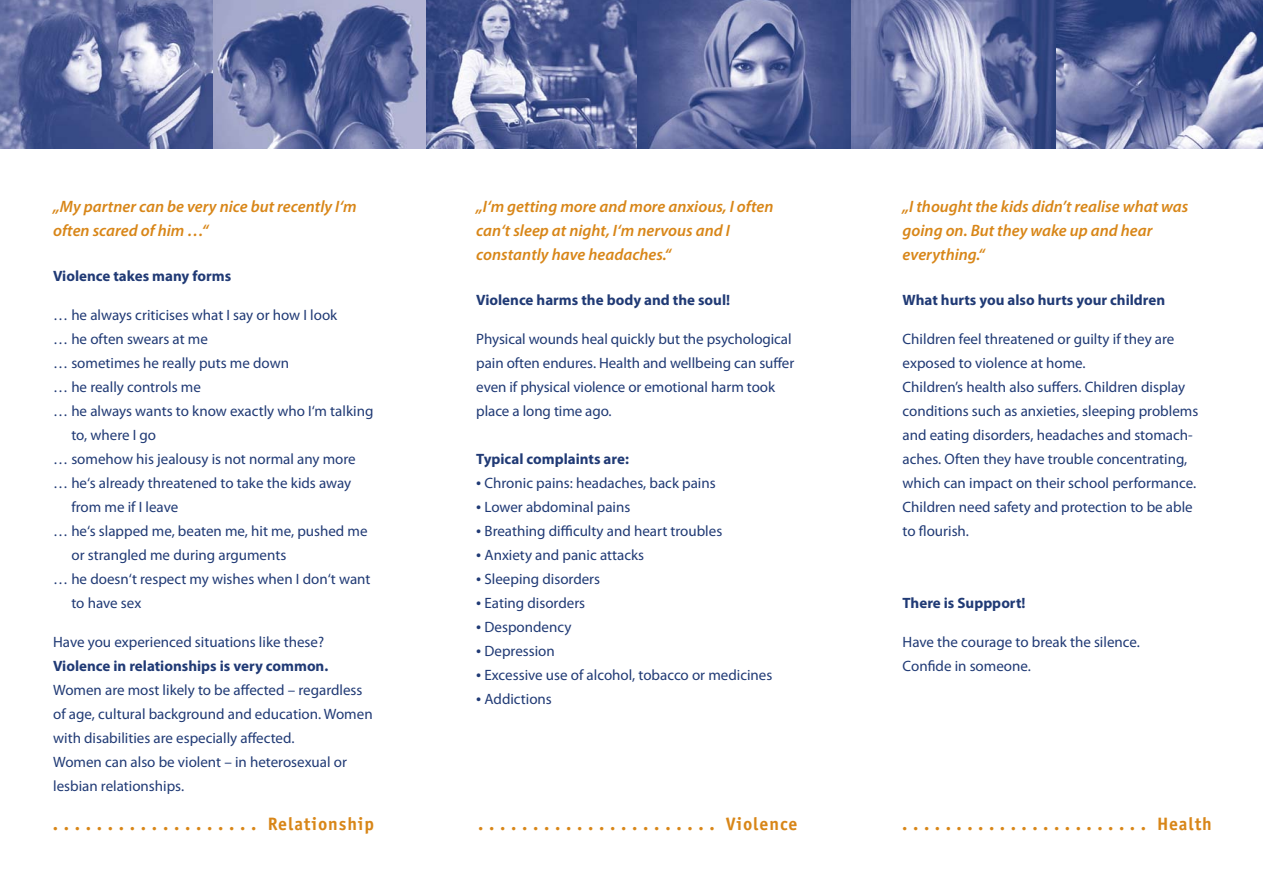
<style>
.page{position:relative;width:1263px;height:893px;background:#fff}
.page>*{position:absolute;margin:0;border:0;box-sizing:border-box;transform-origin:0 0}
.t1{font:700 18px "Officina Sans Std";letter-spacing:.05em;color:#d88618}
.t2{font:italic 600 16.5px/24px "Myriad Pro";color:#d88618}
.t3{font:15px/24px "Myriad Pro";color:#203a75}
.t4{font:700 15px "Myriad Pro";color:#203a75}
.s1{font-size:18px}
</style>
<div class="page">
<img style="left:425px;top:0;width:632px;height:149px">
<svg style="left:213px;top:0;width:212px;height:149px;background:#6d77a6"></svg>
<svg style="left:1057px;top:0;width:206px;height:149px;background:#616e9e"></svg>
<svg style="left:638px;top:0;width:212px;height:149px;background:#5a679a"></svg>
<svg style="left:0;top:0;width:213px;height:149px;background:#6874a3"></svg>
<p class="t2" style="left:53px;top:194px;width:305px">„My partner can be very nice but recently I‘m often scared of him …“</p>
<p class="t4" style="left:53px;top:266px;width:180px">Violence takes many forms</p>
<p class="t3" style="left:53px;top:303px;width:286px">… he always criticises what I say or how I look</p>
<p class="t3" style="left:53px;top:327px;width:156px">… he often swears at me</p>
<p class="t3" style="left:53px;top:351px;width:237px">… sometimes he really puts me down</p>
<p class="t3" style="left:53px;top:375px;width:149px">… he really controls me</p>
<p class="t3" style="left:53px;top:399px;width:322px">… he always wants to know exactly who I‘m talking</p>
<p class="t3" style="left:71px;top:423px;width:86px">to, where I go</p>
<p class="t3" style="left:53px;top:447px;width:304px">… somehow his jealousy is not normal any more</p>
<p class="t3" style="left:53px;top:471px;width:300px">… he‘s already threatened to take the kids away</p>
<p class="t3" style="left:71px;top:495px;width:108px">from me if I leave</p>
<p class="t3" style="left:53px;top:519px;width:316px">… he‘s slapped me, beaten me, hit me, pushed me</p>
<p class="t3" style="left:71px;top:543px;width:216px">or strangled me during arguments</p>
<p class="t3" style="left:53px;top:567px;width:319px">… he doesn‘t respect my wishes when I don‘t want</p>
<p class="t3" style="left:71px;top:591px;width:71px">to have sex</p>
<p class="t3" style="left:53px;top:630px;width:272px">Have you experienced situations like these?</p>
<p class="t4" style="left:53px;top:656px;width:277px">Violence in relationships is very common.</p>
<p class="t3" style="left:53px;top:678px;width:321px">Women are most likely to be affected – regardless of age, cultural background and education. Women with disabilities are especially affected.<br>Women can also be violent – in heterosexual or lesbian relationships.</p>
<p class="t1" style="left:53px;top:813px;width:323px">. . . . . . . . . . . . . . . . . . . Relationship</p>
<p class="t1" style="left:478px;top:813px;width:321px">. . . . . . . . . . . . . . . . . . . . . . Violence</p>
<p class="t1" style="left:902px;top:813px;width:311px">. . . . . . . . . . . . . . . . . . . . . . . Health</p>
<p class="t2" style="left:476px;top:194px;width:299px">„I‘m getting more and more anxious, I often can‘t sleep at night, I‘m nervous and I constantly have headaches.“</p>
<p class="t4" style="left:476px;top:290px;width:255px">Violence harms the body and the soul!</p>
<p class="t3" style="left:476px;top:327px;width:319px">Physical wounds heal quickly but the psychological pain often endures. Health and wellbeing can suffer even if physical violence or emotional harm took place a long time ago.</p>
<p class="t4" style="left:476px;top:449px;width:154px">Typical complaints are:</p>
<p class="t3" style="left:476px;top:471px;width:241px"><span class="s1">•</span> Chronic pains: headaches, back pains</p>
<p class="t3" style="left:476px;top:495px;width:156px"><span class="s1">•</span> Lower abdominal pains</p>
<p class="t3" style="left:476px;top:519px;width:248px"><span class="s1">•</span> Breathing difficulty and heart troubles</p>
<p class="t3" style="left:476px;top:543px;width:169px"><span class="s1">•</span> Anxiety and panic attacks</p>
<p class="t3" style="left:476px;top:567px;width:125px"><span class="s1">•</span> Sleeping disorders</p>
<p class="t3" style="left:476px;top:591px;width:110px"><span class="s1">•</span> Eating disorders</p>
<p class="t3" style="left:476px;top:615px;width:97px"><span class="s1">•</span> Despondency</p>
<p class="t3" style="left:476px;top:639px;width:80px"><span class="s1">•</span> Depression</p>
<p class="t3" style="left:476px;top:663px;width:298px"><span class="s1">•</span> Excessive use of alcohol, tobacco or medicines</p>
<p class="t3" style="left:476px;top:687px;width:77px"><span class="s1">•</span> Addictions</p>
<p class="t2" style="left:902px;top:194px;width:287px">„I thought the kids didn’t realise what was going on. But they wake up and hear everything.“</p>
<p class="t4" style="left:902px;top:290px;width:264px">What hurts you also hurts your children</p>
<p class="t3" style="left:902px;top:327px;width:297px">Children feel threatened or guilty if they are exposed to violence at home.<br>Children’s health also suffers. Children display conditions such as anxieties, sleeping problems and eating disorders, headaches and stomach&shy;aches. Often they have trouble concentrating, which can impact on their school performance.<br>Children need safety and protection to be able to flourish.</p>
<p class="t4" style="left:902px;top:593px;width:124px">There is Suppport!</p>
<p class="t3" style="left:902px;top:630px;width:239px">Have the courage to break the silence.<br>Confide in someone.</p>
</div>
